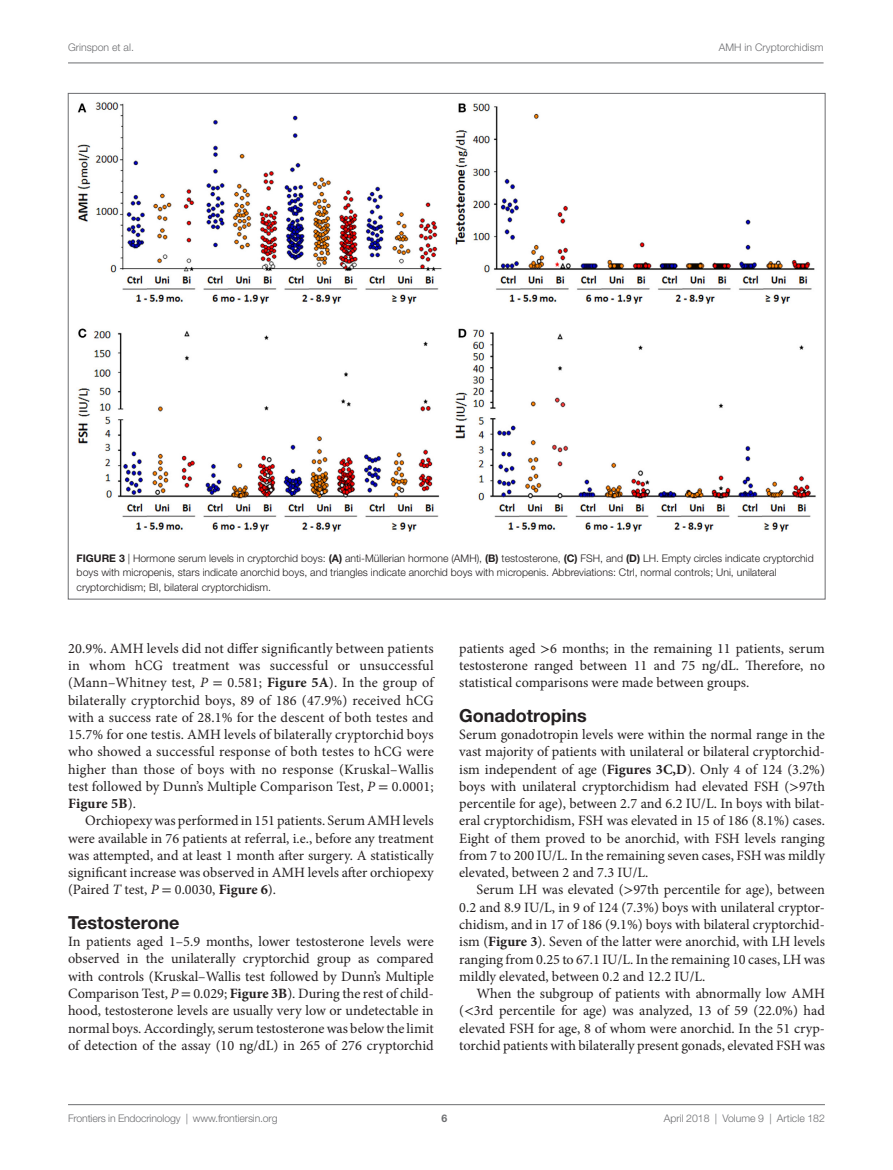
<style>
.page{position:relative;width:893px;height:1170px;background:#fff}
.page>*{position:absolute;margin:0;border:0;box-sizing:border-box;transform-origin:0 0}
.t1{font:700 18px "Helvetica Neue LT Std";color:#231f20}
.t2{font:14.25px/17.2px "Minion Pro";color:#231f20;text-align:justify}
.t3{font:300 10.5px/14.2px "Helvetica Neue LT Std";color:#231f20}
.t4{font:300 10.5px "Helvetica Neue LT Std";color:#6c6d70}
.t5{font:700 10.5px "Helvetica Neue LT Std";color:#6c6d70}
.s1{font-weight:700}
.s2{font-style:italic}
.s3{font-family:"STIX General"}
</style>
<div class="page">
<img style="left:77px;top:102px;width:739px;height:430px">
<hr style="left:68px;top:63px;width:756px;height:1px;background:#6c6d70">
<hr style="left:68px;top:1104px;width:757px;height:1px;background:#6c6d70">
<p class="t4" style="left:68px;top:41px;width:67px">Grinspon et al.</p>
<p class="t4" style="left:719px;top:41px;width:106px">AMH in Cryptorchidism</p>
<p class="t3" style="left:77px;top:551px;width:739px"><span class="s1">Figure 3</span> | Hormone serum levels in cryptorchid boys: <span class="s1">(A)</span> anti-Müllerian hormone (AMH), <span class="s1">(B)</span> testosterone, <span class="s1">(C)</span> FSH, and <span class="s1">(D)</span> LH. Empty circles indicate cryptorchid boys with micropenis, stars indicate anorchid boys, and triangles indicate anorchid boys with micropenis. Abbreviations: Ctrl, normal controls; Uni, unilateral cryptorchidism; BI, bilateral cryptorchidism.</p>
<p class="t2" style="left:68px;top:639px;width:367px">20.9%. AMH levels did not differ significantly between patients in whom hCG treatment was successful or unsuccessful (Mann–Whitney test, <span class="s2">P</span> <span class="s3">=</span> 0.581; <span class="s1">Figure 5A</span>). In the group of bilaterally cryptorchid boys, 89 of 186 (47.9%) received hCG with a success rate of 28.1% for the descent of both testes and 15.7% for one testis. AMH levels of bilaterally cryptorchid boys who showed a successful response of both testes to hCG were higher than those of boys with no response (Kruskal–Wallis test followed by Dunn’s Multiple Comparison Test, <span class="s2">P</span> <span class="s3">=</span> 0.0001; <span class="s1">Figure 5B</span>).</p>
<p class="t2" style="left:68px;top:812px;width:367px;text-indent:17px">Orchiopexy was performed in 151 patients. Serum AMH levels were available in 76 patients at referral, i.e., before any treatment was attempted, and at least 1 month after surgery. A statistically significant increase was observed in AMH levels after orchiopexy (Paired <span class="s2">T</span> test, <span class="s2">P</span> <span class="s3">=</span> 0.0030, <span class="s1">Figure 6</span>).</p>
<p class="t1" style="left:68px;top:911px;width:113px">Testosterone</p>
<p class="t2" style="left:68px;top:933px;width:367px">In patients aged 1–5.9 months, lower testosterone levels were observed in the unilaterally cryptorchid group as compared with controls (Kruskal–Wallis test followed by Dunn’s Multiple Comparison Test, <span class="s2">P</span> <span class="s3">=</span> 0.029; <span class="s1">Figure 3B</span>). During the rest of child&shy;hood, testosterone levels are usually very low or undetectable in normal boys. Accordingly, serum testosterone was below the limit of detection of the assay (10 ng/dL) in 265 of 276 cryptorchid</p>
<p class="t2" style="left:459px;top:639px;width:367px">patients aged <span class="s3">&gt;</span>6 months; in the remaining 11 patients, serum testosterone ranged between 11 and 75 ng/dL. Therefore, no statistical comparisons were made between groups.</p>
<p class="t1" style="left:459px;top:704px;width:129px">Gonadotropins</p>
<p class="t2" style="left:459px;top:726px;width:367px">Serum gonadotropin levels were within the normal range in the vast majority of patients with unilateral or bilateral cryptorchid&shy;ism independent of age (<span class="s1">Figures 3C,D</span>). Only 4 of 124 (3.2%) boys with unilateral cryptorchidism had elevated FSH (<span class="s3">&gt;</span>97th percentile for age), between 2.7 and 6.2 IU/L. In boys with bilat&shy;eral cryptorchidism, FSH was elevated in 15 of 186 (8.1%) cases.<br>Eight of them proved to be anorchid, with FSH levels ranging from 7 to 200 IU/L. In the remaining seven cases, FSH was mildly elevated, between 2 and 7.3 IU/L.</p>
<p class="t2" style="left:459px;top:881px;width:367px;text-indent:17px">Serum LH was elevated (<span class="s3">&gt;</span>97th percentile for age), between 0.2 and 8.9 IU/L, in 9 of 124 (7.3%) boys with unilateral cryptor&shy;chidism, and in 17 of 186 (9.1%) boys with bilateral cryptorchid&shy;ism (<span class="s1">Figure 3</span>). Seven of the latter were anorchid, with LH levels ranging from 0.25 to 67.1 IU/L. In the remaining 10 cases, LH was mildly elevated, between 0.2 and 12.2 IU/L.</p>
<p class="t2" style="left:459px;top:984px;width:367px;text-indent:17px">When the subgroup of patients with abnormally low AMH (<span class="s3">&lt;</span>3rd percentile for age) was analyzed, 13 of 59 (22.0%) had elevated FSH for age, 8 of whom were anorchid. In the 51 cryp&shy;torchid patients with bilaterally present gonads, elevated FSH was</p>
<p class="t4" style="left:68px;top:1111px;width:211px">Frontiers in Endocrinology | www.frontiersin.org</p>
<p class="t4" style="left:664px;top:1111px;width:163px">April 2018 | Volume 9 | Article 182</p>
<p class="t5" style="left:441px;top:1111px;width:7px">6</p>
</div>
